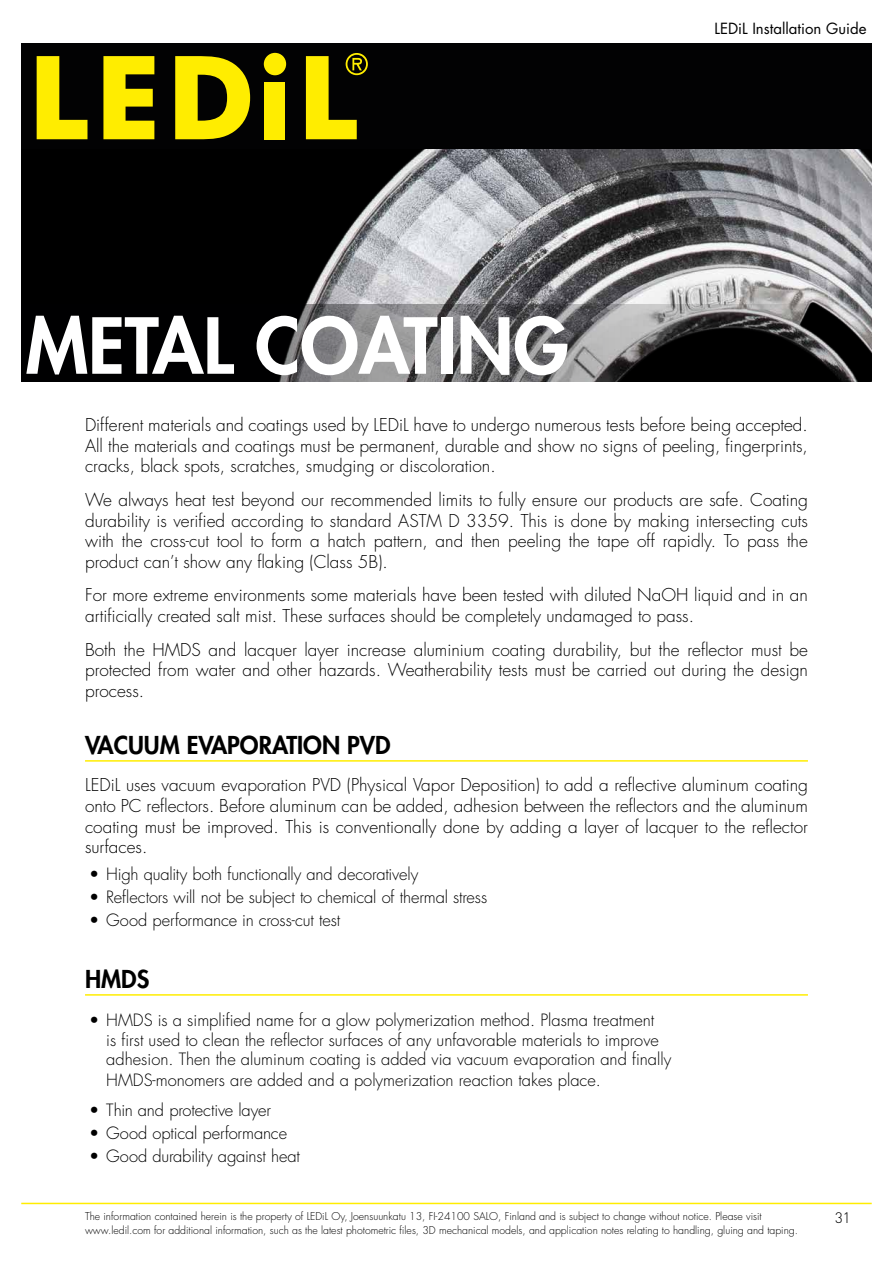
<style>
.page{position:relative;width:893px;height:1263px;background:#fff}
.page>*{position:absolute;margin:0;border:0;box-sizing:border-box;transform-origin:0 0}
.t1{font:800 75px "Futura Std";color:#fff}
.t2{font:800 24px "Futura Std";color:#000}
.t3{font:300 17.25px/20.7px "Futura Std";color:#000;text-align:justify}
.t4{font:300 16.5px/20.1px "Futura Std";color:#000}
.t5{font:15px "Futura Std";color:#000}
.t6{font:300 15px "DIN";color:#000}
.t7{font:300 10.5px/13.5px "Futura Std";color:#000}
</style>
<div class="page">
<div style="left:21px;top:43px;width:851px;height:107px;background:#020203"></div>
<svg style="left:37px;top:56px;width:50px;height:83px"></svg>
<svg style="left:103px;top:56px;width:51px;height:83px"></svg>
<svg style="left:175px;top:56px;width:75px;height:83px"></svg>
<div style="left:264px;top:53px;width:22px;height:22px;background:#ffed00;border-radius:50%"></div>
<div style="left:265px;top:82px;width:20px;height:57px;background:#ffed00"></div>
<svg style="left:306px;top:53px;width:62px;height:86px"></svg>
<hr style="left:21px;top:1203px;width:851px;height:1px;background:#ffed00">
<div style="left:21px;top:150px;width:851px;height:232px;background:#000"></div>
<img style="left:305px;top:150px;width:567px;height:154px">
<svg style="left:279px;top:304px;width:593px;height:78px"></svg>
<hr style="left:85px;top:760px;width:723px;height:2px;background:#ffed00">
<hr style="left:85px;top:994px;width:723px;height:2px;background:#ffed00">
<h1 class="t1" style="left:26px;top:299px;width:545px">METAL COATING</h1>
<p class="t5" style="left:714px;top:19px;width:154px">LEDiL Installation Guide</p>
<p class="t3" style="left:85px;top:415px;width:724px">Different materials and coatings used by LEDiL have to undergo numerous tests before being accepted.<br>All the materials and coatings must be permanent, durable and show no signs of peeling, fingerprints, cracks, black spots, scratches, smudging or discoloration.</p>
<p class="t3" style="left:85px;top:490px;width:724px">We always heat test beyond our recommended limits to fully ensure our products are safe. Coating durability is verified according to standard ASTM D 3359. This is done by making intersecting cuts with the cross-cut tool to form a hatch pattern, and then peeling the tape off rapidly. To pass the product can’t show any flaking (Class 5B).</p>
<p class="t3" style="left:85px;top:585px;width:724px">For more extreme environments some materials have been tested with diluted NaOH liquid and in an artificially created salt mist. These surfaces should be completely undamaged to pass.</p>
<p class="t3" style="left:85px;top:639px;width:724px">Both the HMDS and lacquer layer increase aluminium coating durability, but the reflector must be protected from water and other hazards. Weatherability tests must be carried out during the design process.</p>
<h2 class="t2" style="left:85px;top:730px;width:307px">VACUUM EVAPORATION PVD</h2>
<p class="t3" style="left:85px;top:775px;width:724px">LEDiL uses vacuum evaporation PVD (Physical Vapor Deposition) to add a reflective aluminum coating onto PC reflectors. Before aluminum can be added, adhesion between the reflectors and the aluminum coating must be improved. This is conventionally done by adding a layer of lacquer to the reflector surfaces.</p>
<p class="t4" style="left:89px;top:865px;width:330px">• High quality both functionally and decoratively</p>
<p class="t4" style="left:89px;top:888px;width:400px">• Reflectors will not be subject to chemical of thermal stress</p>
<p class="t4" style="left:89px;top:911px;width:252px">• Good performance in cross-cut test</p>
<h2 class="t2" style="left:85px;top:964px;width:66px">HMDS</h2>
<p class="t4" style="left:106px;top:1010px;width:566px;text-indent:-17px">• HMDS is a simplified name for a glow polymerization method. Plasma treatment<br>is first used to clean the reflector surfaces of any unfavorable materials to improve adhesion. Then the aluminum coating is added via vacuum evaporation and finally HMDS-monomers are added and a polymerization reaction takes place.</p>
<p class="t4" style="left:89px;top:1100px;width:183px">• Thin and protective layer</p>
<p class="t4" style="left:89px;top:1123px;width:199px">• Good optical performance</p>
<p class="t4" style="left:89px;top:1146px;width:212px">• Good durability against heat</p>
<p class="t7" style="left:85px;top:1210px;width:715px">The information contained herein is the property of LEDiL Oy, Joensuunkatu 13, FI-24100 SALO, Finland and is subject to change without notice. Please visit www.ledil.com for additional information, such as the latest photometric files, 3D mechanical models, and application notes relating to handling, gluing and taping.</p>
<p class="t6" style="left:835px;top:1208px;width:17px">31</p>
</div>
